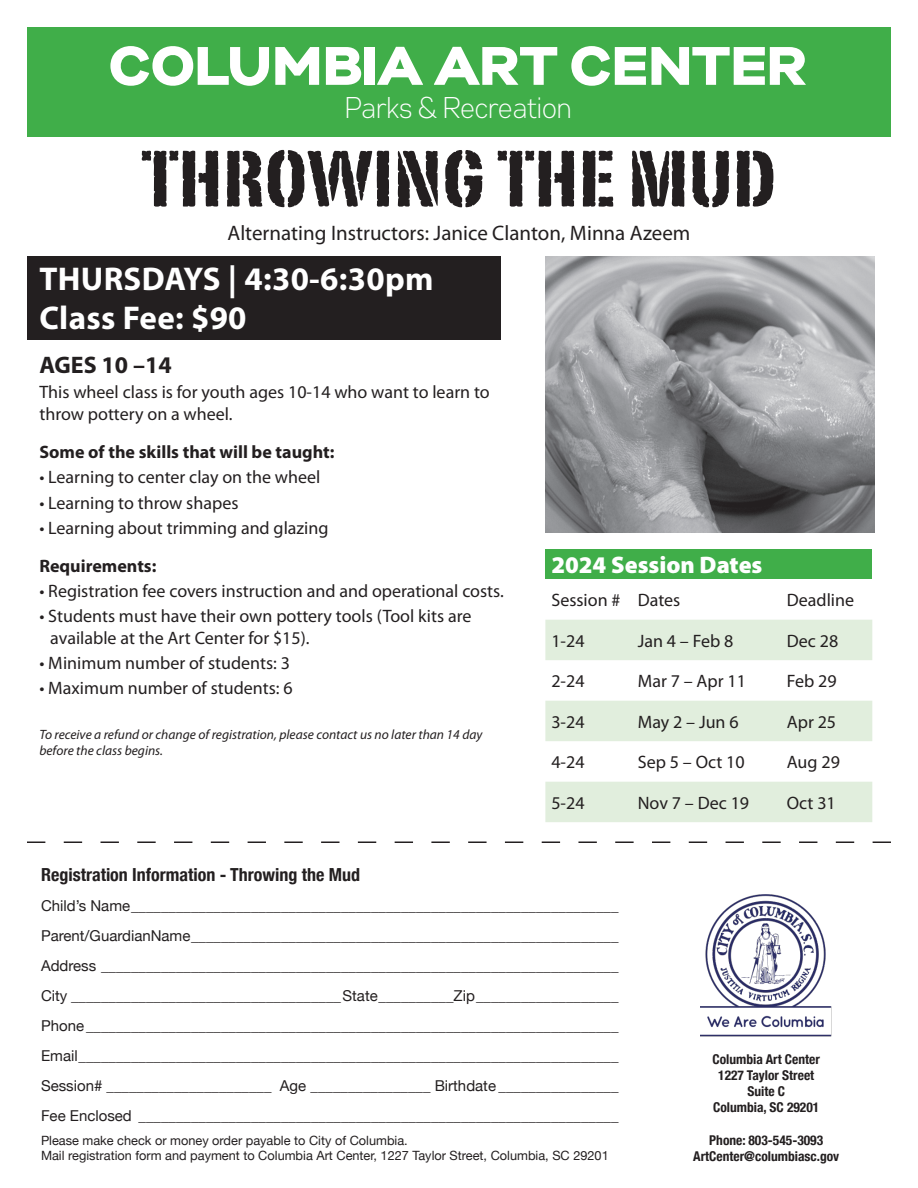
<style>
.page{position:relative;width:918px;height:1188px;background:#fff}
.page>*{position:absolute;margin:0;border:0;box-sizing:border-box;transform-origin:0 0}
.t1{font:78px "Portago ITCTT";color:#231f20;scale:1.25 1}
.t2{font:54px "Gabriel Sans Black";letter-spacing:.01em;color:#fff}
.t3{font:700 33px "Myriad Pro";letter-spacing:.01em;color:#fff}
.t4{font:30px "Gabriel Sans Cond Light";color:#fff}
.t5{font:900 24px "Myriad Pro";color:#fff}
.t6{font:700 24px "Myriad Pro";color:#231f20}
.t7{font:21px "Myriad Pro";color:#231f20}
.t8{font:18px/21.6px "Myriad Pro";color:#231f20}
.t9{font:700 18px "Myriad Pro";color:#231f20}
.t10{font:700 condensed 18px "Helvetica Neue";color:#231f20}
.t11{font:15px "Helvetica Neue";color:#231f20}
.t12{font:700 condensed 13.5px "Helvetica Neue";color:#231f20}
.t13{font:italic 13.5px/16.2px "Myriad Pro";color:#231f20}
.t14{font:12.75px "Helvetica Neue";color:#231f20}
</style>
<div class="page">
<div style="left:27px;top:256px;width:473px;height:84px;background:#231f20"></div>
<div style="left:27px;top:27px;width:864px;height:109px;background:#40ae49"></div>
<svg style="left:27px;top:842px;width:864px;height:1px"></svg>
<div style="left:545px;top:549px;width:327px;height:30px;background:#40ae49"></div>
<svg style="left:545px;top:620px;width:327px;height:202px;fill:#e1eedd"></svg>
<img style="left:701px;top:894px;width:131px;height:143px">
<img style="left:545px;top:256px;width:330px;height:276px">
<p class="t2" style="left:111px;top:34px;width:698px">COLUMBIA ART CENTER</p>
<p class="t4" style="left:346px;top:91px;width:228px">Parks &amp; Recreation</p>
<p class="t1" style="left:142px;top:130px;width:509px">THROWING THE MUD</p>
<p class="t7" style="left:228px;top:220px;width:464px">Alternating Instructors: Janice Clanton, Minna Azeem</p>
<p class="t3" style="left:39px;top:257px;width:396px">THURSDAYS | 4:30-6:30pm</p>
<p class="t3" style="left:39px;top:297px;width:209px">Class Fee: $90</p>
<p class="t6" style="left:39px;top:349px;width:134px">AGES 10 –14</p>
<p class="t8" style="left:39px;top:381px;width:452px">This wheel class is for youth ages 10-14 who want to learn to throw pottery on a wheel.</p>
<p class="t9" style="left:39px;top:441px;width:297px">Some of the skills that will be taught:</p>
<p class="t8" style="left:39px;top:466px;width:282px">• Learning to center clay on the wheel</p>
<p class="t8" style="left:39px;top:491px;width:201px">• Learning to throw shapes</p>
<p class="t8" style="left:39px;top:517px;width:291px">• Learning about trimming and glazing</p>
<p class="t9" style="left:39px;top:554px;width:119px">Requirements:</p>
<p class="t8" style="left:39px;top:580px;width:466px">• Registration fee covers instruction and and operational costs.</p>
<p class="t8" style="left:50px;top:605px;width:423px;text-indent:-11px">• Students must have their own pottery tools (Tool kits are available at the Art Center for $15).</p>
<p class="t8" style="left:39px;top:652px;width:252px">• Minimum number of students: 3</p>
<p class="t8" style="left:39px;top:677px;width:255px">• Maximum number of students: 6</p>
<p class="t13" style="left:39px;top:726px;width:445px">To receive a refund or change of registration, please contact us no later than 14 day before the class begins.</p>
<p class="t5" style="left:551px;top:549px;width:213px">2024 Session Dates</p>
<p class="t8" style="left:551px;top:589px;width:71px">Session #</p>
<p class="t8" style="left:638px;top:589px;width:44px">Dates</p>
<p class="t8" style="left:787px;top:589px;width:69px">Deadline</p>
<p class="t8" style="left:551px;top:630px;width:35px">1-24</p>
<p class="t8" style="left:638px;top:630px;width:97px">Jan 4 – Feb 8</p>
<p class="t8" style="left:787px;top:630px;width:53px">Dec 28</p>
<p class="t8" style="left:551px;top:670px;width:35px">2-24</p>
<p class="t8" style="left:638px;top:670px;width:110px">Mar 7 – Apr 11</p>
<p class="t8" style="left:787px;top:670px;width:51px">Feb 29</p>
<p class="t8" style="left:551px;top:711px;width:35px">3-24</p>
<p class="t8" style="left:638px;top:711px;width:102px">May 2 – Jun 6</p>
<p class="t8" style="left:787px;top:711px;width:51px">Apr 25</p>
<p class="t8" style="left:551px;top:751px;width:35px">4-24</p>
<p class="t8" style="left:638px;top:751px;width:108px">Sep 5 – Oct 10</p>
<p class="t8" style="left:787px;top:751px;width:55px">Aug 29</p>
<p class="t8" style="left:551px;top:792px;width:35px">5-24</p>
<p class="t8" style="left:638px;top:792px;width:113px">Nov 7 – Dec 19</p>
<p class="t8" style="left:787px;top:792px;width:51px">Oct 31</p>
<p class="t10" style="left:41px;top:859px;width:321px">Registration Information - Throwing the Mud</p>
<p class="t11" style="left:41px;top:894px;width:579px">Child’s Name_________________________________________________________________</p>
<p class="t11" style="left:41px;top:924px;width:579px">Parent/GuardianName_________________________________________________________</p>
<p class="t11" style="left:41px;top:954px;width:579px">Address _____________________________________________________________________</p>
<p class="t11" style="left:41px;top:984px;width:579px">City ____________________________________State__________Zip___________________</p>
<p class="t11" style="left:41px;top:1014px;width:579px">Phone_______________________________________________________________________</p>
<p class="t11" style="left:41px;top:1044px;width:579px">Email________________________________________________________________________</p>
<p class="t11" style="left:41px;top:1074px;width:579px">Session# ______________________ Age ________________ Birthdate ________________</p>
<p class="t11" style="left:41px;top:1104px;width:579px">Fee Enclosed ________________________________________________________________</p>
<p class="t14" style="left:41px;top:1131px;width:368px">Please make check or money order payable to City of Columbia.</p>
<p class="t14" style="left:41px;top:1146px;width:569px">Mail registration form and payment to Columbia Art Center, 1227 Taylor Street, Columbia, SC 29201</p>
<p class="t12" style="left:713px;top:1048px;width:109px">Columbia Art Center</p>
<p class="t12" style="left:718px;top:1064px;width:98px">1227 Taylor Street</p>
<p class="t12" style="left:747px;top:1080px;width:39px">Suite C</p>
<p class="t12" style="left:713px;top:1096px;width:108px">Columbia, SC 29201</p>
<p class="t12" style="left:709px;top:1129px;width:116px">Phone: 803-545-3093</p>
<p class="t12" style="left:693px;top:1145px;width:147px">ArtCenter@columbiasc.gov</p>
</div>
